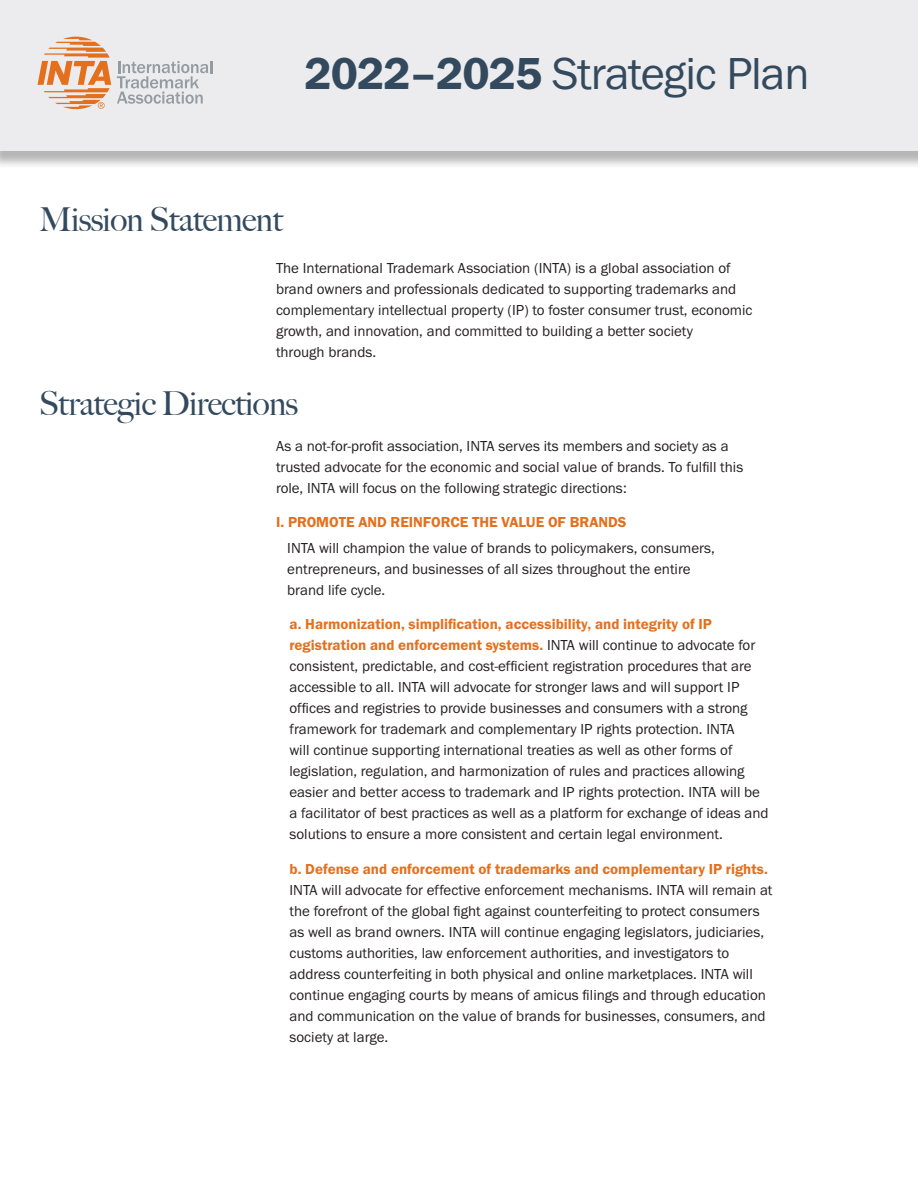
<style>
.page{position:relative;width:918px;height:1188px;background:#fff}
.page>*{position:absolute;margin:0;border:0;box-sizing:border-box;transform-origin:0 0}
.t1{font:46.5px "Franklin Gothic URW Boo";letter-spacing:-.02em;color:#334a5e}
.t2{font:500 33px "Big Caslon";letter-spacing:-.02em;color:#334a5e}
.t3{font:15px/21px "Franklin Gothic URW Boo";color:#231f20}
.t4{font:15px "Franklin Gothic URW Dem";color:#e4701e}
.s1{font-family:"Franklin Gothic URW Dem"}
.s2{font-family:"Franklin Gothic URW Dem";color:#e4701e}
</style>
<div class="page">
<div style="left:0;top:0;width:918px;height:169px;background:#231f20;opacity:.33"></div>
<div style="left:0;top:0;width:918px;height:151px;background:#ececee"></div>
<svg style="left:117px;top:61px;width:95px;height:43px"></svg>
<svg style="left:37px;top:37px;width:74px;height:72px"></svg>
<p class="t1" style="left:304px;top:44px;width:507px"><span class="s1">2022–2025</span> Strategic Plan</p>
<p class="t2" style="left:39px;top:192px;width:246px">Mission Statement</p>
<p class="t3" style="left:276px;top:257px;width:478px">The International Trademark Association (INTA) is a global association of brand owners and professionals dedicated to supporting trademarks and complementary intellectual property (IP) to foster consumer trust, economic growth, and innovation, and committed to building a better society<br>through brands.</p>
<p class="t2" style="left:39px;top:376px;width:261px">Strategic Directions</p>
<p class="t3" style="left:276px;top:435px;width:469px">As a not-for-profit association, INTA serves its members and society as a trusted advocate for the economic and social value of brands. To fulfill this role, INTA will focus on the following strategic directions:</p>
<p class="t4" style="left:276px;top:513px;width:352px">I. PROMOTE AND REINFORCE THE VALUE OF BRANDS</p>
<p class="t3" style="left:287px;top:537px;width:429px">INTA will champion the value of brands to policymakers, consumers, entrepreneurs, and businesses of all sizes throughout the entire brand life cycle.</p>
<p class="t3" style="left:290px;top:613px;width:481px"><span class="s2">a. Harmonization, simplification, accessibility, and integrity of IP registration and enforcement systems.</span> INTA will continue to advocate for consistent, predictable, and cost-efficient registration procedures that are accessible to all. INTA will advocate for stronger laws and will support IP offices and registries to provide businesses and consumers with a strong framework for trademark and complementary IP rights protection. INTA<br>will continue supporting international treaties as well as other forms of legislation, regulation, and harmonization of rules and practices allowing easier and better access to trademark and IP rights protection. INTA will be a facilitator of best practices as well as a platform for exchange of ideas and solutions to ensure a more consistent and certain legal environment.</p>
<p class="t3" style="left:290px;top:858px;width:485px"><span class="s2">b. Defense and enforcement of trademarks and complementary IP rights.<br></span>INTA will advocate for effective enforcement mechanisms. INTA will remain at the forefront of the global fight against counterfeiting to protect consumers as well as brand owners. INTA will continue engaging legislators, judiciaries, customs authorities, law enforcement authorities, and investigators to address counterfeiting in both physical and online marketplaces. INTA will continue engaging courts by means of amicus filings and through education and communication on the value of brands for businesses, consumers, and society at large.</p>
</div>
